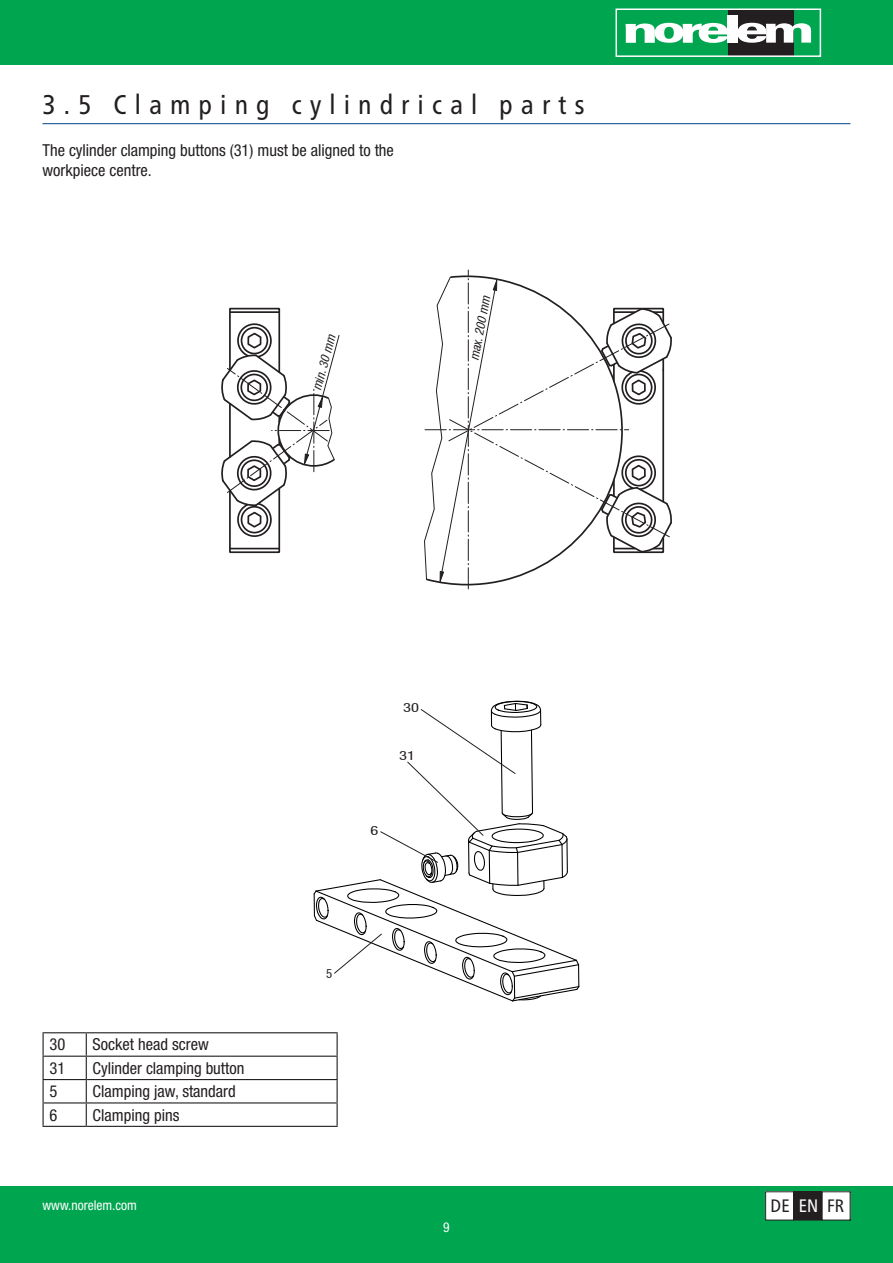
<style>
.page{position:relative;width:893px;height:1263px;background:#fff}
.page>*{position:absolute;margin:0;border:0;box-sizing:border-box;transform-origin:0 0}
.t1{font:condensed 27px "Frutiger Neue LTW1 G";letter-spacing:.3em;color:#231f20}
.t2{font:condensed 18px "Frutiger Neue LTW1 G";color:#231f20}
.t3{font:condensed 16.5px/19.8px "Helvetica Neue LTW1 G";color:#231f20}
.t4{font:condensed 13.5px "Helvetica Neue LTW1 G";color:#fff}
.t5{font:italic condensed 12.75px "Helvetica Neue LT";color:#231f20}
.t6{font:condensed 12.75px "Helvetica Neue LT";color:#231f20;scale:1.29 1}
.t7{font:condensed 12.75px "Helvetica Neue LT";color:#231f20}
.s1{color:#fff}
</style>
<div class="page">
<div style="left:0;top:0;width:893px;height:65px;background:#00a54f"></div>
<div style="left:0;top:1186px;width:893px;height:77px;background:#00a54f"></div>
<div style="left:728px;top:9px;width:65px;height:47px;background:#231f20"></div>
<svg style="left:625px;top:23px;width:103px;height:20px"></svg>
<div style="left:728px;top:15px;width:10px;height:28px;background:#fff"></div>
<svg style="left:738px;top:23px;width:73px;height:20px"></svg>
<div style="left:615px;top:9px;width:206px;height:48px;border:2px solid #fff"></div>
<div style="left:766px;top:1192px;width:28px;height:28px;background:#fff"></div>
<div style="left:794px;top:1192px;width:28px;height:28px;background:#231f20"></div>
<div style="left:793px;top:1191px;width:29px;height:29px;border:1px solid #231f20"></div>
<div style="left:822px;top:1192px;width:28px;height:28px;background:#fff"></div>
<svg style="left:850px;top:1191px;width:1px;height:29px"></svg>
<hr style="left:43px;top:123px;width:807px;height:1px;background:#01448c">
<svg style="left:313px;top:700px;width:267px;height:302px"></svg>
<svg style="left:221px;top:307px;width:119px;height:247px"></svg>
<svg style="left:424px;top:270px;width:248px;height:319px"></svg>
<hr style="left:43px;top:1032px;width:43px;height:1px;background:#231f20">
<hr style="left:86px;top:1032px;width:252px;height:1px;background:#231f20">
<hr style="left:43px;top:1055px;width:43px;height:2px;background:#231f20">
<hr style="left:86px;top:1055px;width:252px;height:2px;background:#231f20">
<hr style="left:43px;top:1079px;width:43px;height:1px;background:#231f20">
<hr style="left:86px;top:1079px;width:252px;height:1px;background:#231f20">
<hr style="left:43px;top:1102px;width:43px;height:1px;background:#231f20">
<svg style="left:43px;top:1033px;width:1px;height:93px"></svg>
<hr style="left:86px;top:1102px;width:252px;height:1px;background:#231f20">
<svg style="left:86px;top:1033px;width:1px;height:93px"></svg>
<svg style="left:337px;top:1033px;width:1px;height:93px"></svg>
<hr style="left:43px;top:1126px;width:43px;height:1px;background:#231f20">
<hr style="left:86px;top:1126px;width:252px;height:1px;background:#231f20">
<h1 class="t1" style="left:43px;top:85px;width:544px">3.5 Clamping cylindrical parts</h1>
<p class="t3" style="left:43px;top:141px;width:353px">The cylinder clamping buttons (31) must be aligned to the workpiece centre.</p>
<p class="t5" style="left:309px;top:388px;width:59px;rotate:-75deg">min. 30 mm</p>
<p class="t5" style="left:467px;top:359px;width:67px;rotate:-79deg">max. 200 mm</p>
<p class="t3" style="left:49px;top:1035px;width:17px">30</p>
<p class="t3" style="left:93px;top:1035px;width:118px">Socket head screw</p>
<p class="t3" style="left:49px;top:1058px;width:17px">31</p>
<p class="t3" style="left:93px;top:1058px;width:153px">Cylinder clamping button</p>
<p class="t3" style="left:49px;top:1081px;width:9px">5</p>
<p class="t3" style="left:93px;top:1081px;width:145px">Clamping jaw, standard</p>
<p class="t3" style="left:49px;top:1105px;width:9px">6</p>
<p class="t3" style="left:93px;top:1105px;width:88px">Clamping pins</p>
<p class="t4" style="left:43px;top:1197px;width:96px">www.norelem.com</p>
<p class="t6" style="left:403px;top:700px;width:14px">30</p>
<p class="t6" style="left:399px;top:748px;width:14px">31</p>
<p class="t6" style="left:370px;top:823px;width:8px">6</p>
<p class="t7" style="left:326px;top:966px;width:8px">5</p>
<p class="t4" style="left:443px;top:1219px;width:8px">9</p>
<p class="t2" style="left:771px;top:1192px;width:102px">DE <span class="s1">EN</span> FR ES</p>
</div>
